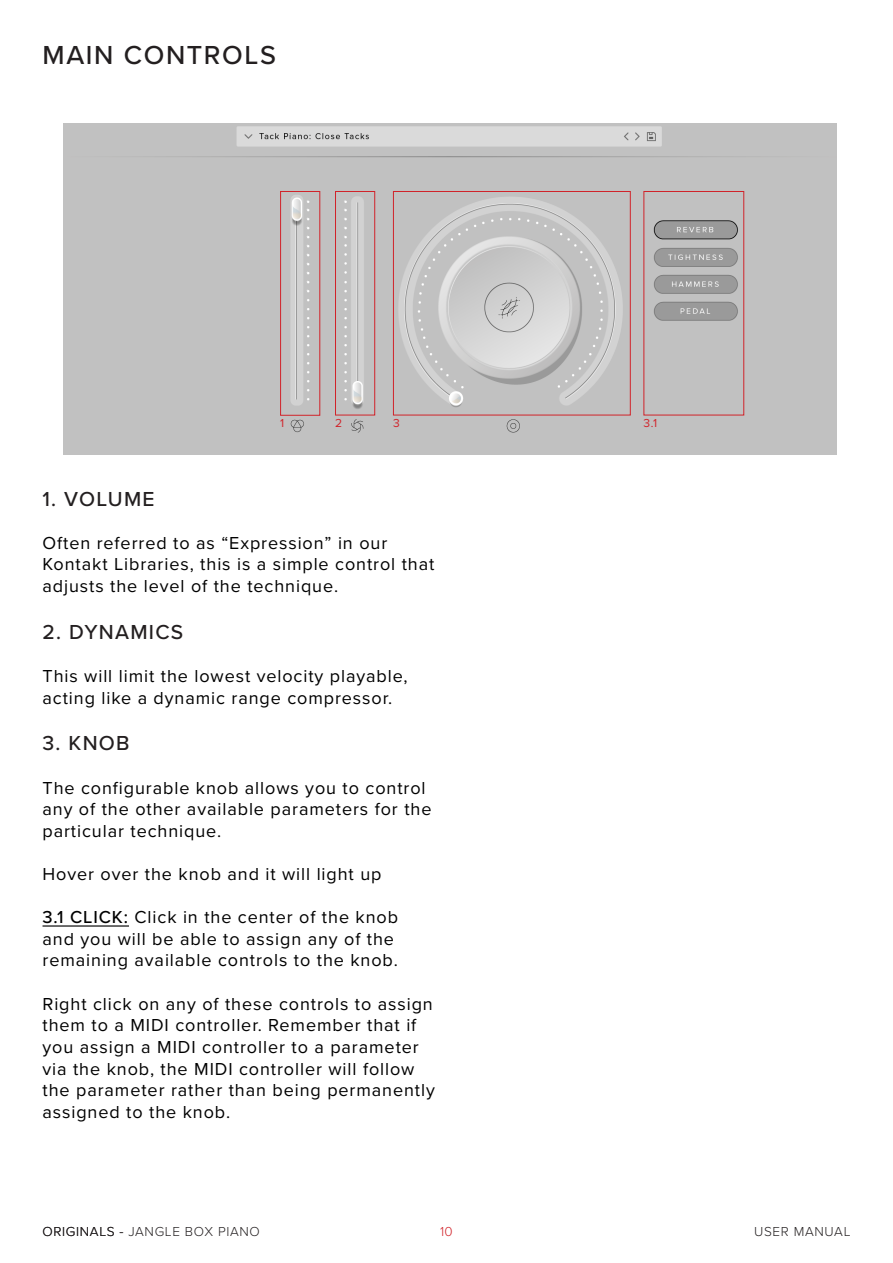
<style>
.page{position:relative;width:893px;height:1263px;background:#fff}
.page>*{position:absolute;margin:0;border:0;box-sizing:border-box;transform-origin:0 0}
.H2__Chapter_title{font:500 27px "Proxima Nova";letter-spacing:.06em;color:#231f20}
.H3__Body_text_title{font:500 21px "Proxima Nova";letter-spacing:.06em;color:#231f20}
.Main_body{font:18px/21.6px "Proxima Nova";letter-spacing:.05em;color:#000}
.Main_body_BOLD{font:18px/21.6px "Proxima Nova";letter-spacing:.05em;color:#000}
.t1{font:300 13.5px "Proxima Nova";letter-spacing:.05em;color:#231f20}
.t2{font:300 13.5px "Proxima Nova";color:#d1232a}
.Main_body-2{font:12px "Proxima Nova";color:#d1232a}
.s1{font-weight:500}
</style>
<div class="page">
<hr style="left:43px;top:925px;width:86px;height:1px;background:#000">
<img style="left:64px;top:123px;width:772px;height:332px">
<div style="left:280px;top:191px;width:40px;height:225px;border:1px solid #d1232a"></div>
<div style="left:335px;top:191px;width:40px;height:224px;border:1px solid #d1232a"></div>
<div style="left:393px;top:191px;width:238px;height:224px;border:1px solid #d1232a"></div>
<div style="left:643px;top:191px;width:101px;height:224px;border:1px solid #d1232a"></div>
<p class="H2__Chapter_title" style="left:43px;top:35px;width:235px">MAIN CONTROLS</p>
<p class="Main_body-2" style="left:280px;top:414px;width:6px">1</p>
<p class="Main_body-2" style="left:335px;top:414px;width:9px">2</p>
<p class="Main_body-2" style="left:393px;top:414px;width:8px">3</p>
<p class="Main_body-2" style="left:643px;top:414px;width:15px">3.1</p>
<p class="H3__Body_text_title" style="left:43px;top:483px;width:114px">1. VOLUME</p>
<p class="Main_body" style="left:43px;top:531px;width:393px">Often referred to as “Expression” in our<br>Kontakt Libraries, this is a simple control that adjusts the level of the technique.</p>
<p class="H3__Body_text_title" style="left:43px;top:616px;width:142px">2. DYNAMICS</p>
<p class="Main_body" style="left:43px;top:664px;width:367px">This will limit the lowest velocity playable, acting like a dynamic range compressor.</p>
<p class="H3__Body_text_title" style="left:43px;top:728px;width:89px">3. KNOB</p>
<p class="Main_body" style="left:43px;top:776px;width:390px">The configurable knob allows you to control any of the other available parameters for the particular technique.</p>
<p class="Main_body" style="left:43px;top:862px;width:340px">Hover over the knob and it will light up</p>
<p class="Main_body_BOLD" style="left:43px;top:906px;width:357px"><span class="s1">3.1 CLICK:</span> Click in the center of the knob and you will be able to assign any of the remaining available controls to the knob.</p>
<p class="Main_body" style="left:43px;top:992px;width:394px">Right click on any of these controls to assign them to a MIDI controller. Remember that if you assign a MIDI controller to a parameter via the knob, the MIDI controller will follow the parameter rather than being permanently assigned to the knob.</p>
<p class="t1" style="left:43px;top:1221px;width:219px">ORIGINALS - JANGLE BOX PIANO</p>
<p class="t2" style="left:440px;top:1221px;width:14px">10</p>
<p class="t1" style="left:754px;top:1221px;width:98px">USER MANUAL</p>
</div>
